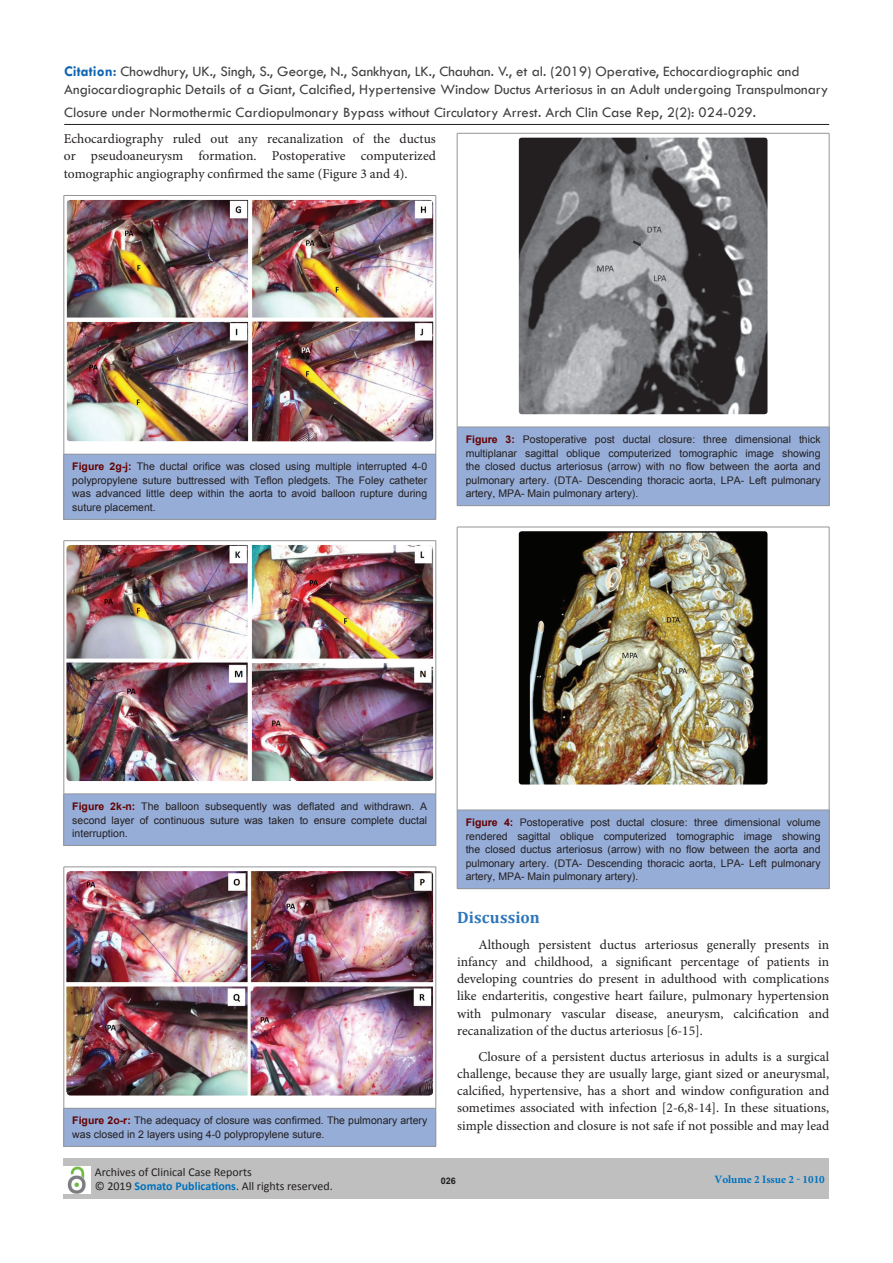
<style>
.page{position:relative;width:893px;height:1263px;background:#fff}
.page>*{position:absolute;margin:0;border:0;box-sizing:border-box;transform-origin:0 0}
.t1{font:700 16.5px "Cambria";letter-spacing:.01em;color:#2e76bc}
.t2{font:14.85px/18.1px "Tw Cen";color:#404041}
.t3{font:13.5px/17.2px "Minion Pro";color:#231f20;text-align:justify}
.t4{font:12px/14.4px "Calibri";color:#231f20}
.t5{font:700 11.25px "Minion Pro";color:#0072bc}
.t6{font:10.5px/13.5px "Arial";color:#231f20;text-align:justify}
.t7{font:700 9px "Arial";color:#231f20}
.s1{font-weight:700;font-size:15px;color:#1267b3}
.s2{font-size:15px;color:#3e3e3f}
.s3{color:#3e3e3f}
.s4{font-weight:700;color:#640000}
.s5{font-weight:700;color:#0072bc}
</style>
<div class="page">
<hr style="left:64px;top:124px;width:765px;height:1px;background:#231f20">
<div style="left:64px;top:1158px;width:765px;height:41px;background:#bfbfc0"></div>
<img style="left:64px;top:1167px;width:26px;height:26px">
<div style="left:64px;top:454px;width:372px;height:65px;background:#96add8"></div>
<hr style="left:64px;top:195px;width:372px;height:1px;background:#939598">
<hr style="left:64px;top:196px;width:1px;height:258px;background:#939598">
<hr style="left:436px;top:196px;width:1px;height:258px;background:#939598">
<hr style="left:64px;top:454px;width:372px;height:1px;background:#939598">
<hr style="left:64px;top:454px;width:1px;height:65px;background:#939598">
<hr style="left:436px;top:454px;width:1px;height:65px;background:#939598">
<hr style="left:64px;top:519px;width:372px;height:1px;background:#939598">
<img style="left:66px;top:200px;width:367px;height:241px">
<div style="left:64px;top:794px;width:372px;height:51px;background:#96add8"></div>
<hr style="left:64px;top:540px;width:372px;height:1px;background:#939598">
<hr style="left:64px;top:541px;width:1px;height:253px;background:#939598">
<hr style="left:436px;top:541px;width:1px;height:253px;background:#939598">
<hr style="left:64px;top:794px;width:372px;height:1px;background:#939598">
<hr style="left:64px;top:794px;width:1px;height:51px;background:#939598">
<hr style="left:436px;top:794px;width:1px;height:51px;background:#939598">
<hr style="left:64px;top:845px;width:372px;height:1px;background:#939598">
<img style="left:66px;top:545px;width:367px;height:236px">
<div style="left:64px;top:1108px;width:372px;height:38px;background:#96add8"></div>
<hr style="left:64px;top:867px;width:372px;height:1px;background:#939598">
<hr style="left:64px;top:867px;width:1px;height:241px;background:#939598">
<hr style="left:436px;top:867px;width:1px;height:241px;background:#939598">
<hr style="left:64px;top:1108px;width:372px;height:1px;background:#939598">
<hr style="left:64px;top:1108px;width:1px;height:38px;background:#939598">
<hr style="left:436px;top:1108px;width:1px;height:38px;background:#939598">
<hr style="left:64px;top:1146px;width:372px;height:1px;background:#939598">
<img style="left:66px;top:871px;width:367px;height:224px">
<div style="left:457px;top:427px;width:372px;height:79px;background:#96add8"></div>
<hr style="left:457px;top:133px;width:372px;height:1px;background:#939598">
<hr style="left:457px;top:133px;width:1px;height:294px;background:#939598">
<hr style="left:829px;top:133px;width:1px;height:294px;background:#939598">
<hr style="left:457px;top:427px;width:372px;height:1px;background:#939598">
<hr style="left:457px;top:427px;width:1px;height:79px;background:#939598">
<hr style="left:829px;top:427px;width:1px;height:79px;background:#939598">
<hr style="left:457px;top:505px;width:372px;height:1px;background:#939598">
<img style="left:519px;top:138px;width:248px;height:276px">
<div style="left:457px;top:810px;width:372px;height:79px;background:#96add8"></div>
<hr style="left:457px;top:527px;width:372px;height:1px;background:#939598">
<hr style="left:457px;top:527px;width:1px;height:283px;background:#939598">
<hr style="left:829px;top:527px;width:1px;height:283px;background:#939598">
<hr style="left:457px;top:810px;width:372px;height:1px;background:#939598">
<hr style="left:457px;top:810px;width:1px;height:79px;background:#939598">
<hr style="left:829px;top:810px;width:1px;height:79px;background:#939598">
<hr style="left:457px;top:888px;width:372px;height:1px;background:#939598">
<img style="left:519px;top:531px;width:248px;height:253px">
<p class="t2" style="left:64px;top:62px;width:765px"><span class="s1">Citation:</span> Chowdhury, UK., Singh, S., George, N., Sankhyan, LK., Chauhan. V., et al. (2019) Operative, Echocardiographic and<br>Angiocardiographic Details of a Giant, Calcified, Hypertensive Window Ductus Arteriosus in an Adult undergoing Transpulmonary</p>
<h2 class="t2" style="left:64px;top:103px;width:693px">Closure under Normothermic Cardiopulmonary Bypass without Circulatory Arrest. <span class="s2">Arch Clin Case Rep</span>, 2(2): <span class="s3">024-029</span><span class="s2">.</span></h2>
<p class="t3" style="left:64px;top:130px;width:374px">Echocardiography ruled out any recanalization of the ductus or pseudoaneurysm formation. Postoperative computerized tomographic angiography confirmed the same (Figure 3 and 4).</p>
<p class="t6" style="left:72px;top:460px;width:356px"><span class="s4">Figure 2g-j:</span> The ductal orifice was closed using multiple interrupted 4-0 polypropylene suture buttressed with Teflon pledgets. The Foley catheter was advanced little deep within the aorta to avoid balloon rupture during suture placement.</p>
<p class="t6" style="left:466px;top:433px;width:356px"><span class="s4">Figure 3:</span> Postoperative post ductal closure: three dimensional thick multiplanar sagittal oblique computerized tomographic image showing the closed ductus arteriosus (arrow) with no flow between the aorta and pulmonary artery. (DTA- Descending thoracic aorta, LPA- Left pulmonary artery, MPA- Main pulmonary artery).</p>
<p class="t6" style="left:72px;top:800px;width:356px"><span class="s4">Figure 2k-n:</span> The balloon subsequently was deflated and withdrawn. A second layer of continuous suture was taken to ensure complete ductal interruption.</p>
<p class="t6" style="left:72px;top:1114px;width:356px"><span class="s4">Figure 2o-r:</span> The adequacy of closure was confirmed. The pulmonary artery was closed in 2 layers using 4-0 polypropylene suture.</p>
<p class="t6" style="left:466px;top:816px;width:356px"><span class="s4">Figure 4:</span> Postoperative post ductal closure: three dimensional volume rendered sagittal oblique computerized tomographic image showing the closed ductus arteriosus (arrow) with no flow between the aorta and pulmonary artery. (DTA- Descending thoracic aorta, LPA- Left pulmonary artery, MPA- Main pulmonary artery).</p>
<p class="t1" style="left:457px;top:905px;width:84px">Discussion</p>
<p class="t3" style="left:457px;top:936px;width:374px;text-indent:21px">Although persistent ductus arteriosus generally presents in infancy and childhood, a significant percentage of patients in developing countries do present in adulthood with complications like endarteritis, congestive heart failure, pulmonary hypertension with pulmonary vascular disease, aneurysm, calcification and recanalization of the ductus arteriosus [6-15].</p>
<p class="t3" style="left:457px;top:1048px;width:374px;text-indent:21px">Closure of a persistent ductus arteriosus in adults is a surgical challenge, because they are usually large, giant sized or aneurysmal, calcified, hypertensive, has a short and window configuration and sometimes associated with infection [2-6,8-14]. In these situations, simple dissection and closure is not safe if not possible and may lead</p>
<p class="t4" style="left:95px;top:1165px;width:239px">Archives of Clinical Case Reports<br>© 2019 <span class="s5">Somato Publications</span>. All rights reserved.</p>
<p class="t7" style="left:441px;top:1174px;width:17px">026</p>
<p class="t5" style="left:714px;top:1171px;width:112px">Volume 2 Issue 2 - 1010</p>
</div>
